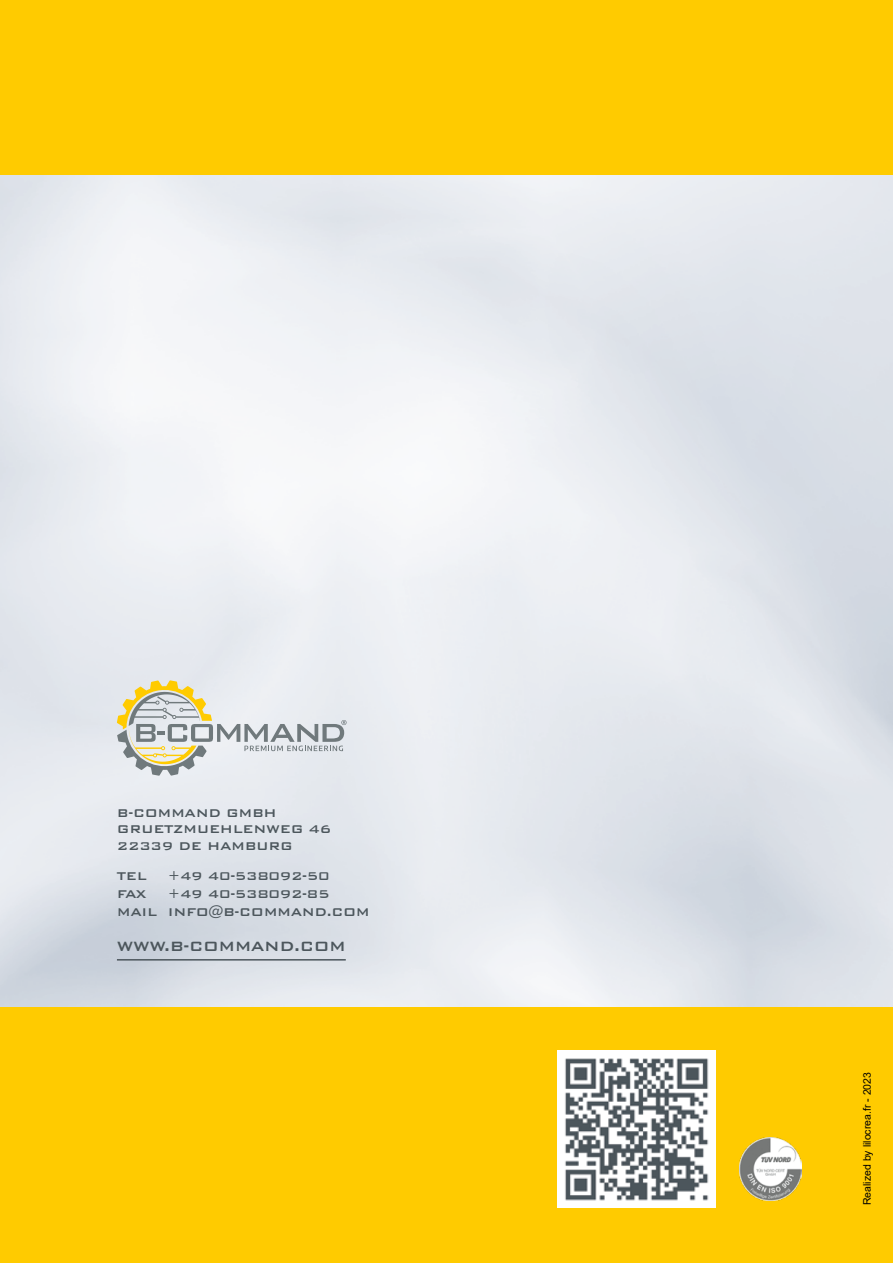
<style>
.page{position:relative;width:893px;height:1263px;background:#fff}
.page>*{position:absolute;margin:0;border:0;box-sizing:border-box;transform-origin:0 0}
.t1{font:500 18px "Bank Gothic BT";color:#4c565c}
.t2{font:500 15px/16.5px "Bank Gothic BT";letter-spacing:-.025em;color:#4c565c}
.t3{font:10.5px "Arial";color:#000}
</style>
<div class="page">
<img style="left:0;top:174px;width:893px;height:834px">
<div style="left:0;top:1008px;width:893px;height:255px;background:#ffcb00"></div>
<div style="left:0;top:0;width:893px;height:174px;background:#ffcb00"></div>
<svg style="left:117px;top:680px;width:230px;height:96px;background:#d7d8d1"></svg>
<img style="left:739px;top:1138px;width:62px;height:62px">
<img style="left:558px;top:1050px;width:157px;height:158px">
<hr style="left:117px;top:959px;width:229px;height:1px;background:#4c565c">
<p class="t2" style="left:117px;top:804px;width:216px">B-COMMAND GmbH<br>g ruetzm ueh lenweg 46<br>22339 DE hamb</p>
<p class="t2" style="left:256px;top:837px;width:35px">urg</p>
<p class="t2" style="left:117px;top:868px;width:32px">Tel</p>
<p class="t2" style="left:168px;top:868px;width:163px">+49 40-538092-50</p>
<p class="t2" style="left:117px;top:885px;width:31px">fax</p>
<p class="t2" style="left:117px;top:885px;width:214px;line-height:17.9px;text-indent:51px">+49 40-538092-85 mail info@b-command</p>
<p class="t2" style="left:327px;top:903px;width:18px">.com</p>
<p class="t1" style="left:117px;top:936px;width:88px">www.b -command</p>
<p class="t1" style="left:294px;top:936px;width:21px">.com</p>
<p class="t3" style="left:860px;top:1205px;width:135px;rotate:-90deg">Realized by lilocrea.fr - 2023</p>
</div>
